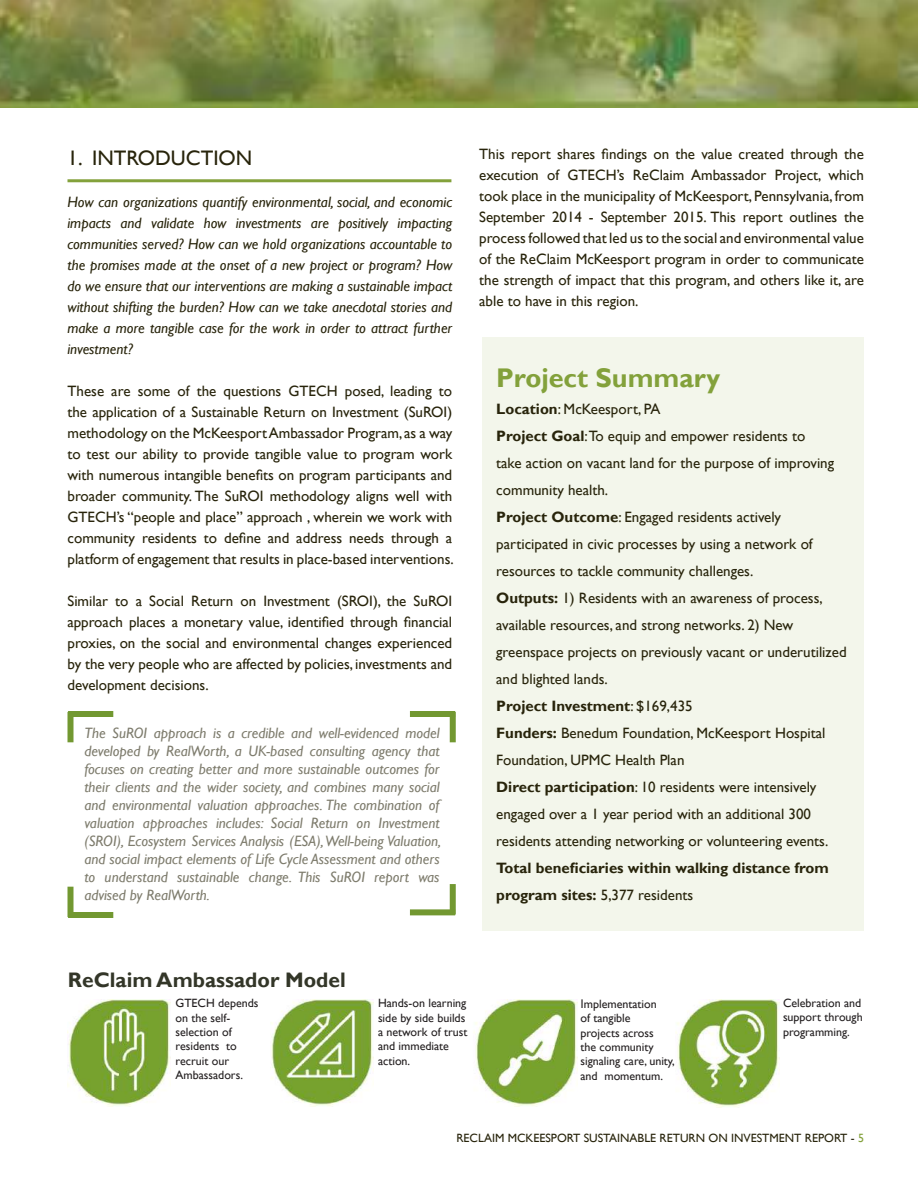
<style>
.page{position:relative;width:918px;height:1188px;background:#fff}
.page>*{position:absolute;margin:0;border:0;box-sizing:border-box;transform-origin:0 0}
.t1{font:700 27px "Gill Sans";color:#83a13b}
.t2{font:700 21px "Gill Sans";color:#333628}
.t3{font:21px "Gill Sans";color:#28240b}
.t4{font:15px/21px "Gill Sans";color:#28240b;text-align:justify}
.t5{font:italic 15px/18px "Gill Sans";color:#7e7c6d;text-align:justify}
.t6{font:italic 15px/21px "Gill Sans";color:#28240b;text-align:justify}
.t7{font:700 15px/27px "Gill Sans";color:#28240b}
.t8{font:12px/14.4px "Gill Sans";color:#231f20}
.t9{font:12px "Gill Sans";color:#28240b}
.s1{font-weight:700}
.s2{font-weight:400}
.s3{font-family:"Arial"}
.s4{color:#83a13b}
</style>
<div class="page">
<img style="left:0;top:0;width:918px;height:108px">
<div style="left:68px;top:711px;width:45px;height:6px;background:#729831"></div>
<div style="left:68px;top:712px;width:6px;height:30px;background:#729831"></div>
<div style="left:410px;top:909px;width:45px;height:6px;background:#729831"></div>
<div style="left:450px;top:884px;width:6px;height:30px;background:#729831"></div>
<div style="left:68px;top:912px;width:45px;height:6px;background:#729831"></div>
<div style="left:68px;top:887px;width:6px;height:30px;background:#729831"></div>
<div style="left:410px;top:711px;width:45px;height:6px;background:#729831"></div>
<div style="left:450px;top:712px;width:6px;height:30px;background:#729831"></div>
<img style="left:271px;top:999px;width:103px;height:108px">
<img style="left:474px;top:999px;width:104px;height:108px">
<img style="left:676px;top:999px;width:104px;height:108px">
<img style="left:68px;top:999px;width:103px;height:108px">
<div style="left:483px;top:338px;width:381px;height:594px;background:#f3f6eb"></div>
<hr style="left:68px;top:179px;width:383px;height:3px;background:#83a13b">
<h2 class="t3" style="left:68px;top:146px;width:186px">1. INTRODUCTION</h2>
<p class="t6" style="left:68px;top:192px;width:386px">How can organizations quantify environmental, social, and economic impacts and validate how investments are positively impacting communities served? How can we hold organizations accountable to the promises made at the onset of a new project or program? How do we ensure that our interventions are making a sustainable impact without shifting the burden? How can we take anecdotal stories and make a more tangible case for the work in order to attract further investment?</p>
<p class="t4" style="left:68px;top:381px;width:388px">These are some of the questions GTECH posed, leading to the application of a Sustainable Return on Investment (SuROI) methodology on the McKeesport Ambassador Program, as a way to test our ability to provide tangible value to program work with numerous intangible benefits on program participants and broader community. The SuROI methodology aligns well with GTECH’s “people and place” approach , wherein we work with community residents to define and address needs through a platform of engagement that results in place-based interventions.</p>
<p class="t4" style="left:68px;top:591px;width:386px">Similar to a Social Return on Investment (SROI), the SuROI approach places a monetary value, identified through financial proxies, on the social and environmental changes experienced by the very people who are affected by policies, investments and development decisions.</p>
<p class="t5" style="left:84px;top:724px;width:358px">The SuROI approach is a credible and well-evidenced model developed by RealWorth, a UK-based consulting agency that focuses on creating better and more sustainable outcomes for their clients and the wider society, and combines many social and environmental valuation approaches. The combination of valuation approaches includes: Social Return on Investment (SROI), Ecosystem Services Analysis (ESA), Well-being Valuation, and social impact elements of Life Cycle Assessment and others to understand sustainable change. This SuROI report was advised by RealWorth.</p>
<p class="t4" style="left:479px;top:144px;width:386px">This report shares findings on the value created through the execution of GTECH’s ReClaim Ambassador Project, which took place in the municipality of McKeesport, Pennsylvania, from September 2014 - September 2015. This report outlines the process followed that led us to the social and environmental value of the ReClaim McKeesport program in order to communicate the strength of impact that this program, and others like it, are able to have in this region.</p>
<h1 class="t1" style="left:496px;top:362px;width:226px">Project Summary</h1>
<p class="t4" style="left:496px;top:396px;width:352px;line-height:27px;text-align:left"><span class="s1">Location</span>: McKeesport, PA<br><span class="s1">Project Goal</span>:To equip and empower residents to<br>take action on vacant land for the purpose of improving community health.<br><span class="s1">Project Outcome</span>: Engaged residents actively participated in civic processes by using a network of resources to tackle community challenges.<br><span class="s1">Outputs:</span> 1) Residents with an awareness of process, available resources, and strong networks. 2) New greenspace projects on previously vacant or underutilized and blighted lands.<br><span class="s1">Project Investment</span>: $169,435<br><span class="s1">Funders:</span> Benedum Foundation, McKeesport Hospital Foundation, UPMC Health Plan<br><span class="s1">Direct participation</span>: 10 residents were intensively engaged over a 1 year period with an additional 300 residents attending networking or volunteering events.</p>
<p class="t7" style="left:496px;top:855px;width:334px">Total beneficiaries within walking distance from program sites: <span class="s2">5,377 residents</span></p>
<h2 class="t2" style="left:68px;top:967px;width:279px">ReClaim Ambassador Model</h2>
<p class="t8" style="left:176px;top:996px;width:85px">GTECH depends on the self&shy;selection of residents to recruit our<br>Ambassadors.</p>
<p class="t8" style="left:378px;top:996px;width:91px">Hands-on learning side by side builds a network of trust and immediate action.</p>
<p class="t8" style="left:580px;top:997px;width:96px"><span class="s3">I</span>mplementation<br>of tangible<br>projects across<br>the community signaling care, unity, and momentum.</p>
<p class="t8" style="left:783px;top:996px;width:81px;text-align:justify">Celebration and support through programming.</p>
<p class="t9" style="left:456px;top:1131px;width:409px">RECLAIM MCKEESPORT SUSTAINABLE RETURN ON INVESTMENT REPORT - <span class="s4">5</span></p>
</div>
